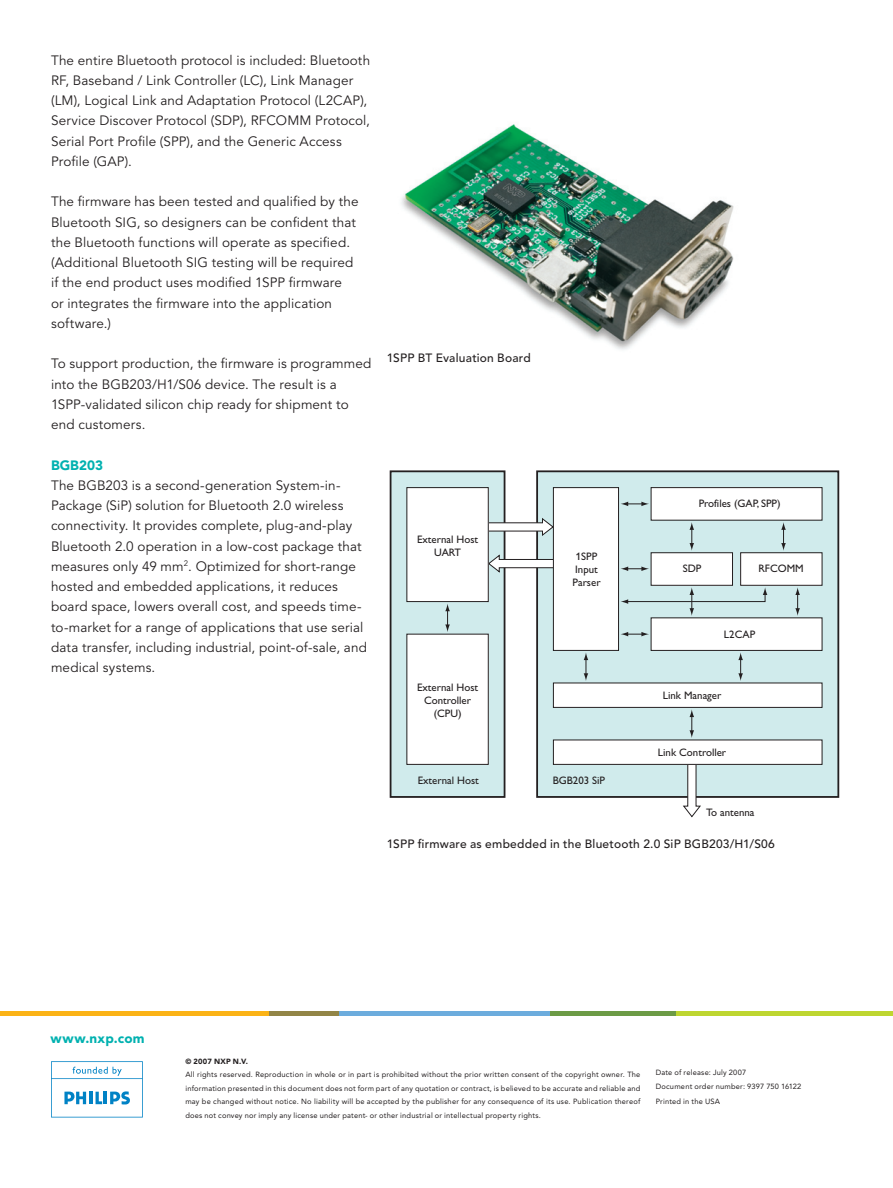
<style>
.page{position:relative;width:893px;height:1188px;background:#fff}
.page>*{position:absolute;margin:0;border:0;box-sizing:border-box;transform-origin:0 0}
.t1{font:13.5px/20.2px "Avenir";letter-spacing:.01em;color:#231f20}
.t2{font:900 13.5px "Avenir";letter-spacing:.005em;color:#00b1b0}
.t3{font:500 12px "Avenir";letter-spacing:.015em;color:#231f20}
.t4{font:10.8px/13px "Gill Alt One";color:#231f20;text-align:center}
.t5{font:7.5px/13.5px "Avenir";letter-spacing:.025em;color:#231f20;text-align:justify}
.t6{font:900 7.5px "Avenir";letter-spacing:.025em;color:#231f20}
</style>
<div class="page">
<hr style="left:339px;top:1011px;width:212px;height:4px;background:#6cacdd">
<hr style="left:0;top:1011px;width:269px;height:4px;background:#fbb316">
<hr style="left:269px;top:1011px;width:70px;height:4px;background:#928547">
<hr style="left:676px;top:1011px;width:217px;height:4px;background:#bed630">
<hr style="left:551px;top:1011px;width:125px;height:4px;background:#6c9b46">
<svg style="left:51px;top:1061px;width:92px;height:57px"></svg>
<div style="left:537px;top:471px;width:301px;height:326px;background:#d0ebec"></div>
<div style="left:536px;top:470px;width:303px;height:328px;border:2px solid #231f20"></div>
<div style="left:391px;top:471px;width:114px;height:326px;background:#d0ebec"></div>
<div style="left:390px;top:470px;width:115px;height:328px;border:2px solid #231f20"></div>
<svg style="left:489px;top:517px;width:64px;height:20px"></svg>
<svg style="left:489px;top:554px;width:64px;height:20px"></svg>
<svg style="left:682px;top:765px;width:20px;height:53px"></svg>
<svg style="left:795px;top:587px;width:5px;height:29px"></svg>
<svg style="left:738px;top:652px;width:5px;height:29px"></svg>
<svg style="left:621px;top:632px;width:28px;height:4px"></svg>
<svg style="left:621px;top:566px;width:28px;height:5px"></svg>
<svg style="left:621px;top:502px;width:28px;height:4px"></svg>
<svg style="left:584px;top:653px;width:4px;height:28px"></svg>
<svg style="left:445px;top:604px;width:5px;height:28px"></svg>
<svg style="left:689px;top:709px;width:5px;height:29px"></svg>
<svg style="left:621px;top:587px;width:146px;height:29px"></svg>
<svg style="left:689px;top:522px;width:5px;height:29px"></svg>
<svg style="left:781px;top:522px;width:5px;height:29px"></svg>
<div style="left:553px;top:740px;width:269px;height:24px;background:#fff"></div>
<div style="left:553px;top:740px;width:269px;height:25px;border:1px solid #231f20"></div>
<div style="left:553px;top:683px;width:269px;height:24px;background:#fff"></div>
<div style="left:553px;top:683px;width:269px;height:25px;border:1px solid #231f20"></div>
<div style="left:651px;top:618px;width:171px;height:32px;background:#fff"></div>
<div style="left:651px;top:617px;width:171px;height:34px;border:1px solid #231f20"></div>
<div style="left:741px;top:553px;width:81px;height:32px;background:#fff"></div>
<div style="left:740px;top:552px;width:82px;height:34px;border:1px solid #231f20"></div>
<div style="left:651px;top:553px;width:81px;height:32px;background:#fff"></div>
<div style="left:651px;top:552px;width:82px;height:34px;border:1px solid #231f20"></div>
<div style="left:651px;top:488px;width:171px;height:32px;background:#fff"></div>
<div style="left:651px;top:487px;width:171px;height:34px;border:1px solid #231f20"></div>
<div style="left:553px;top:488px;width:65px;height:162px;background:#fff"></div>
<div style="left:553px;top:487px;width:66px;height:164px;border:1px solid #231f20"></div>
<div style="left:407px;top:488px;width:81px;height:114px;background:#fff"></div>
<div style="left:406px;top:487px;width:83px;height:115px;border:1px solid #231f20"></div>
<div style="left:407px;top:634px;width:81px;height:130px;background:#fff"></div>
<div style="left:406px;top:634px;width:83px;height:131px;border:1px solid #231f20"></div>
<img style="left:401px;top:124px;width:333px;height:226px">
<p class="t1" style="left:51px;top:50px;width:321px">The entire Bluetooth protocol is included: Bluetooth RF, Baseband / Link Controller (LC), Link Manager (LM), Logical Link and Adaptation Protocol (L2CAP), Service Discover Protocol (SDP), RFCOMM Protocol, Serial Port Profile (SPP), and the Generic Access Profile (GAP).</p>
<p class="t1" style="left:51px;top:192px;width:309px">The firmware has been tested and qualified by the Bluetooth SIG, so designers can be confident that the Bluetooth functions will operate as specified. (Additional Bluetooth SIG testing will be required if the end product uses modified 1SPP firmware<br>or integrates the firmware into the application software.)</p>
<p class="t1" style="left:51px;top:354px;width:322px">To support production, the firmware is programmed into the BGB203/H1/S06 device. The result is a 1SPP-validated silicon chip ready for shipment to end customers.</p>
<p class="t2" style="left:51px;top:457px;width:53px">BGB203</p>
<p class="t1" style="left:51px;top:475px;width:317px">The BGB203 is a second-generation System-in-Package (SiP) solution for Bluetooth 2.0 wireless connectivity. It provides complete, plug-and-play Bluetooth 2.0 operation in a low-cost package that measures only 49 mm<sup>2</sup>. Optimized for short-range hosted and embedded applications, it reduces board space, lowers overall cost, and speeds time&shy;to-market for a range of applications that use serial data transfer, including industrial, point-of-sale, and medical systems.</p>
<p class="t3" style="left:387px;top:350px;width:145px">1SPP BT Evaluation Board</p>
<p class="t4" style="left:417px;top:532px;width:63px">External Host<br>UART</p>
<p class="t4" style="left:417px;top:681px;width:63px">External Host<br>Controller (CPU)</p>
<p class="t4" style="left:418px;top:774px;width:63px">External Host</p>
<p class="t4" style="left:572px;top:550px;width:30px">1SPP<br>Input<br>Parser</p>
<p class="t4" style="left:553px;top:774px;width:54px">BGB203 SiP</p>
<p class="t4" style="left:699px;top:497px;width:83px">Profiles (GAP, SPP)</p>
<p class="t4" style="left:683px;top:562px;width:20px">SDP</p>
<p class="t4" style="left:758px;top:562px;width:47px">RFCOMM</p>
<p class="t4" style="left:724px;top:627px;width:33px">L2CAP</p>
<p class="t4" style="left:663px;top:689px;width:60px">Link Manager</p>
<p class="t4" style="left:658px;top:746px;width:70px">Link Controller</p>
<p class="t4" style="left:706px;top:806px;width:50px">To antenna</p>
<p class="t3" style="left:387px;top:836px;width:389px">1SPP firmware as embedded in the Bluetooth 2.0 SiP BGB203/H1/S06</p>
<p class="t2" style="left:51px;top:1030px;width:95px">www.nxp.com</p>
<p class="t6" style="left:185px;top:1056px;width:64px">© 2007 NXP N.V.</p>
<p class="t5" style="left:185px;top:1068px;width:457px">All rights reserved. Reproduction in whole or in part is prohibited without the prior written consent of the copyright owner. The information presented in this document does not form part of any quotation or contract, is believed to be accurate and reliable and may be changed without notice. No liability will be accepted by the publisher for any consequence of its use. Publication thereof does not convey nor imply any license under patent- or other industrial or intellectual property rights.</p>
<p class="t5" style="left:656px;top:1065px;width:147px;line-height:14.2px;text-align:left">Date of release: July 2007<br>Document order number: 9397 750 16122<br>Printed in the USA</p>
</div>
